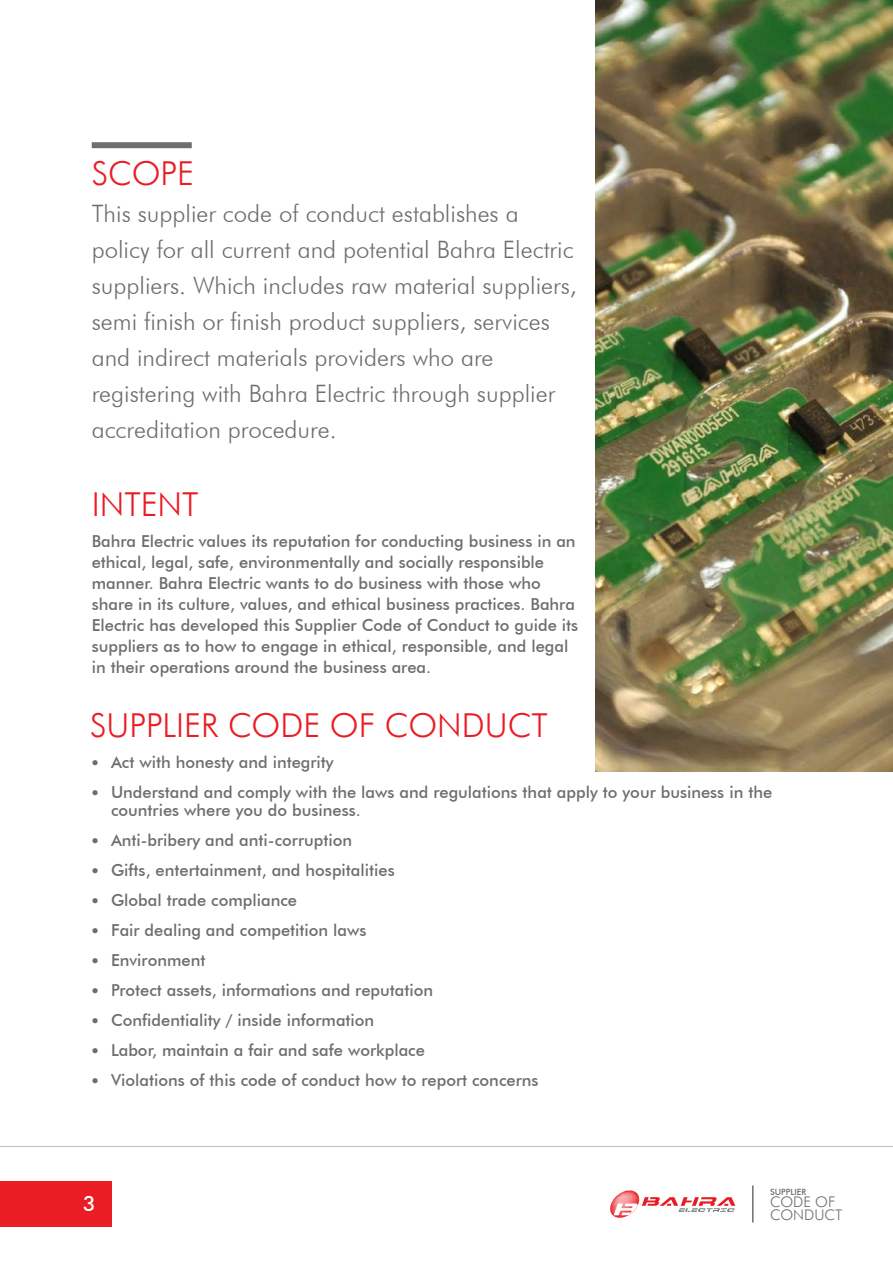
<style>
.page{position:relative;width:893px;height:1263px;background:#fff}
.page>*{position:absolute;margin:0;border:0;box-sizing:border-box;transform-origin:0 0}
.t1{font:300 33px "Futura BT";color:#ea1c24}
.t2{font:300 24px/36px "Futura BT";color:#6d6e71}
.t3{font:500 21px "Futura BT";color:#fff}
.t4{font:500 16.5px/30px "Futura BT";color:#6d6e71}
.t5{font:300 14.7px/12.3px "Futura BT";color:#6d6e71}
.t6{font:9px "Wingdings";color:#6d6e71}
.t7{font:500 8.7px "Futura BT";color:#6d6e71}
</style>
<div class="page">
<hr style="left:752px;top:1185px;width:2px;height:37px;background:#6d6e71">
<hr style="left:0;top:1146px;width:893px;height:1px;background:#b9bbbd">
<div style="left:0;top:1182px;width:111px;height:45px;background:#ea1c24"></div>
<div style="left:92px;top:142px;width:100px;height:6px;background:#6d6e71"></div>
<svg style="left:610px;top:1190px;width:125px;height:28px"></svg>
<img style="left:596px;top:0;width:297px;height:771px">
<h1 class="t1" style="left:92px;top:154px;width:104px">SCOPE</h1>
<p class="t2" style="left:92px;top:195px;width:487px">This supplier code of conduct establishes a policy for all current and potential Bahra Electric suppliers. Which includes raw material suppliers, semi finish or finish product suppliers, services and indirect materials providers who are registering with Bahra Electric through supplier accreditation procedure.</p>
<h1 class="t1" style="left:92px;top:485px;width:108px">INTENT</h1>
<p class="t4" style="left:92px;top:531px;width:488px;line-height:21px">Bahra Electric values its reputation for conducting business in an ethical, legal, safe, environmentally and socially responsible manner. Bahra Electric wants to do business with those who share in its culture, values, and ethical business practices. Bahra Electric has developed this Supplier Code of Conduct to guide its suppliers as to how to engage in ethical, responsible, and legal in their operations around the business area.</p>
<h1 class="t1" style="left:90px;top:705px;width:459px">SUPPLIER CODE OF CONDUCT</h1>
<p class="t6" style="left:92px;top:758px;width:8px">●</p>
<p class="t6" style="left:92px;top:788px;width:8px">●</p>
<p class="t6" style="left:92px;top:836px;width:8px">●</p>
<p class="t6" style="left:92px;top:866px;width:8px">●</p>
<p class="t6" style="left:92px;top:896px;width:8px">●</p>
<p class="t6" style="left:92px;top:926px;width:8px">●</p>
<p class="t6" style="left:92px;top:956px;width:8px">●</p>
<p class="t6" style="left:92px;top:986px;width:8px">●</p>
<p class="t6" style="left:92px;top:1016px;width:8px">●</p>
<p class="t6" style="left:92px;top:1046px;width:8px">●</p>
<p class="t6" style="left:92px;top:1076px;width:8px">●</p>
<p class="t4" style="left:111px;top:747px;width:663px">Act with honesty and integrity<br>Understand and comply with the laws and regulations that apply to your business in the</p>
<p class="t4" style="left:111px;top:795px;width:429px">countries where you do business.<br>Anti-bribery and anti-corruption<br>Gifts, entertainment, and hospitalities<br>Global trade compliance<br>Fair dealing and competition laws<br>Environment<br>Protect assets, informations and reputation Confidentiality / inside information<br>Labor, maintain a fair and safe workplace<br>Violations of this code of conduct how to report concerns</p>
<p class="t3" style="left:83px;top:1190px;width:14px">3</p>
<p class="t7" style="left:770px;top:1186px;width:38px">SUPPLIER</p>
<p class="t5" style="left:770px;top:1196px;width:74px">CODE OF<br>CONDUCT</p>
</div>
